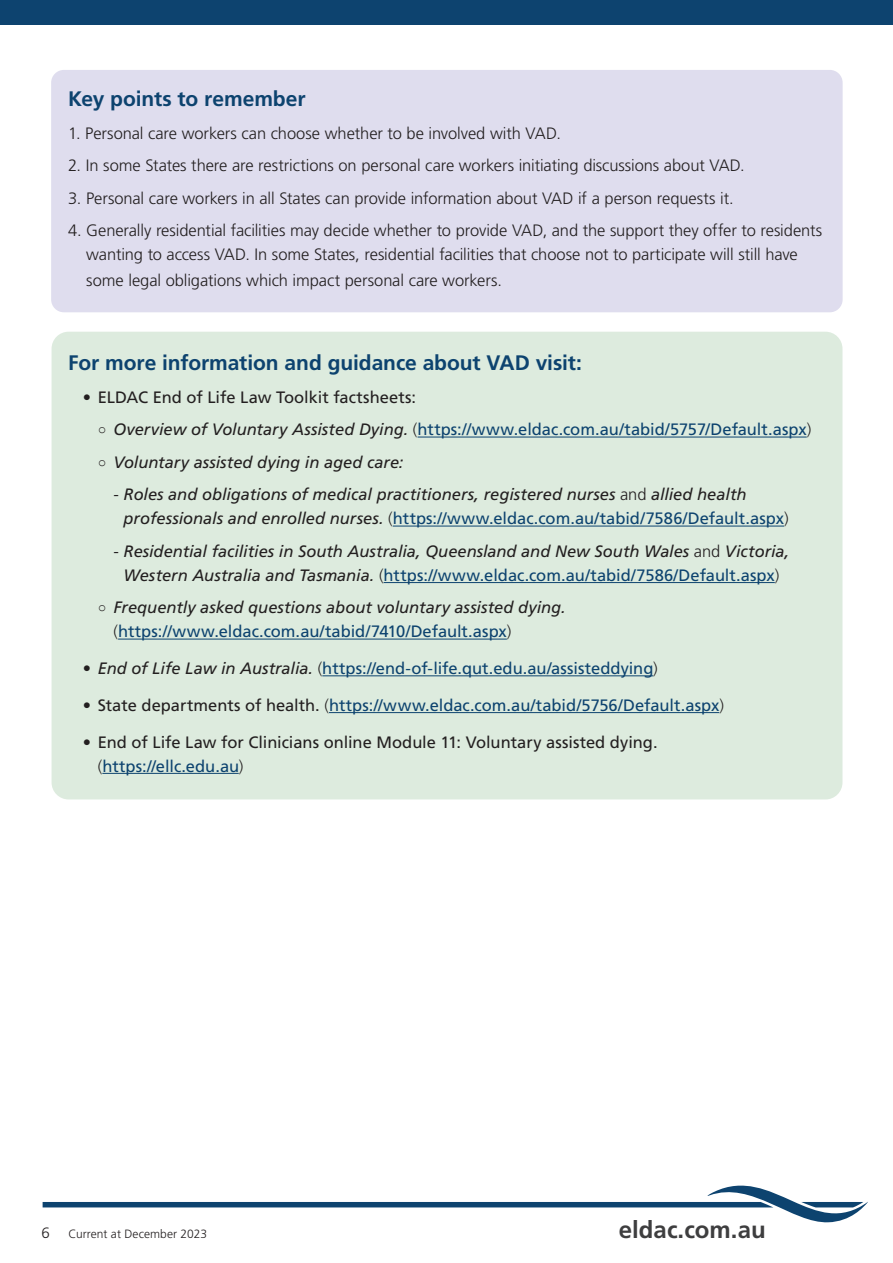
<style>
.page{position:relative;width:893px;height:1263px;background:#fff}
.page>*{position:absolute;margin:0;border:0;box-sizing:border-box;transform-origin:0 0}
._16pt_Frutiger_bold_email{font:700 24px "Frutiger LT Pro";color:#3e3e3f}
._14pt_Text_Heading{font:700 21px "Frutiger LT Pro";letter-spacing:-.005em;color:#0d436f}
._11pt_text{font:300 16.5px/24px "Frutiger LT Pro";letter-spacing:-.005em;color:#231f20;text-align:center}
.Level_2_bullet{font:italic 16.5px/24px "Frutiger LT Pro";color:#231f20}
.Bullets{font:16.5px "Frutiger LT Pro";color:#0d436f}
.Bullets-2{font:16.5px/24px "Frutiger LT Pro";letter-spacing:-.005em;color:#231f20}
.Level_2_bullet-2{font:16.5px "Frutiger LT Pro";color:#0d436f}
.t1{font:300 15px "Frutiger LT Pro";color:#231f20}
._11pt_text-2{font:300 12px "Frutiger LT Pro";letter-spacing:.005em;color:#231f20}
.s1{font-weight:300}
.s2{font-family:"Courier New";font-size:13.5px;color:#231f20}
.s3{font-style:italic;color:#231f20}
.s4{font-weight:300;color:#231f20}
.s5{font-family:"Courier New";font-style:normal;font-size:13.5px}
.s6{font-weight:300;font-style:normal}
.s7{font-style:normal;color:#0d436f}
.s8{color:#231f20}
.s9{color:#0d436f}
</style>
<div class="page">
<svg style="left:43px;top:1185px;width:825px;height:38px"></svg>
<div style="left:51px;top:70px;width:792px;height:242px;background:#dfddee;border-radius:13px"></div>
<div style="left:52px;top:332px;width:790px;height:467px;background:#ddebde;border-radius:17px"></div>
<div style="left:0;top:0;width:893px;height:25px;background:#0d436f"></div>
<hr style="left:417px;top:437px;width:390px;height:1px;background:#0d436f">
<hr style="left:393px;top:526px;width:391px;height:1px;background:#0d436f">
<hr style="left:384px;top:582px;width:391px;height:1px;background:#0d436f">
<hr style="left:118px;top:639px;width:389px;height:1px;background:#0d436f">
<hr style="left:322px;top:675px;width:331px;height:1px;background:#0d436f">
<hr style="left:329px;top:712px;width:390px;height:1px;background:#0d436f">
<hr style="left:102px;top:773px;width:137px;height:1px;background:#0d436f">
<h2 class="_14pt_Text_Heading" style="left:68px;top:86px;width:239px">Key points to remember</h2>
<p class="_11pt_text" style="left:68px;top:121px;width:494px">1. Personal care workers can choose whether to be involved with VAD.</p>
<p class="_11pt_text" style="left:68px;top:154px;width:678px">2. In some States there are restrictions on personal care workers initiating discussions about VAD.</p>
<p class="_11pt_text" style="left:68px;top:186px;width:667px">3. Personal care workers in all States can provide information about VAD if a person requests it.</p>
<p class="_11pt_text" style="left:68px;top:219px;width:756px">4. Generally residential facilities may decide whether to provide VAD, and the support they offer to residents wanting to access VAD. In some States, residential facilities that choose not to participate will still have</p>
<p class="_11pt_text" style="left:86px;top:268px;width:417px">some legal obligations which impact personal care workers.</p>
<h2 class="_14pt_Text_Heading" style="left:68px;top:351px;width:515px">For more information and guidance about VAD visit:</h2>
<p class="Bullets-2" style="left:83px;top:385px;width:335px"><span class="s1">•</span> ELDAC End of Life Law Toolkit factsheets:</p>
<p class="Level_2_bullet-2" style="left:98px;top:420px;width:715px"><span class="s2">o</span> <span class="s3">Overview of Voluntary Assisted Dying.</span> <span class="s4">(</span>https://www.eldac.com.au/tabid/5757/Default.aspx<span class="s4">)</span></p>
<p class="Level_2_bullet" style="left:98px;top:450px;width:307px"><span class="s5">o</span> Voluntary assisted dying in aged care:</p>
<p class="Level_2_bullet" style="left:124px;top:483px;width:666px;text-indent:-10px"><span class="s6">-</span> Roles and obligations of medical practitioners, registered nurses <span class="s6">and</span> allied health professionals and enrolled nurses. <span class="s6">(</span><span class="s7">https://www.eldac.com.au/tabid/7586/Default.aspx</span><span class="s6">)</span></p>
<p class="Level_2_bullet" style="left:114px;top:539px;width:677px;text-align:center"><span class="s6">-</span> Residential facilities in South Australia, Queensland and New South Wales <span class="s6">and</span> Victoria,<br>Western Australia and Tasmania. <span class="s6">(</span><span class="s7">https://www.eldac.com.au/tabid/7586/Default.aspx</span><span class="s6">)</span></p>
<p class="Level_2_bullet" style="left:114px;top:596px;width:454px;text-indent:-15px"><span class="s5">o</span> Frequently asked questions about voluntary assisted dying. <span class="s6">(</span><span class="s7">https://www.eldac.com.au/tabid/7410/Default.aspx</span><span class="s6">)</span></p>
<p class="Bullets" style="left:83px;top:659px;width:576px"><span class="s4">•</span> <span class="s3">End of Life Law in Australia.</span> <span class="s4">(</span>https://end-of-life.qut.edu.au/assisteddying<span class="s4">)</span></p>
<p class="Bullets" style="left:83px;top:695px;width:642px"><span class="s4">•</span> <span class="s8">State departments of health.</span> <span class="s4">(</span>https://www.eldac.com.au/tabid/5756/Default.aspx<span class="s4">)</span></p>
<p class="Bullets-2" style="left:98px;top:730px;width:561px;text-indent:-15px"><span class="s1">•</span> End of Life Law for Clinicians online Module 11: Voluntary assisted dying. <span class="s1">(</span><span class="s9">https://ellc.edu.au</span><span class="s1">)</span></p>
<p class="t1" style="left:42px;top:1224px;width:10px">6</p>
<p class="_11pt_text-2" style="left:68px;top:1227px;width:140px">Current at December 2023</p>
<p class="_16pt_Frutiger_bold_email" style="left:619px;top:1215px;width:148px">eldac.com.au</p>
</div>
